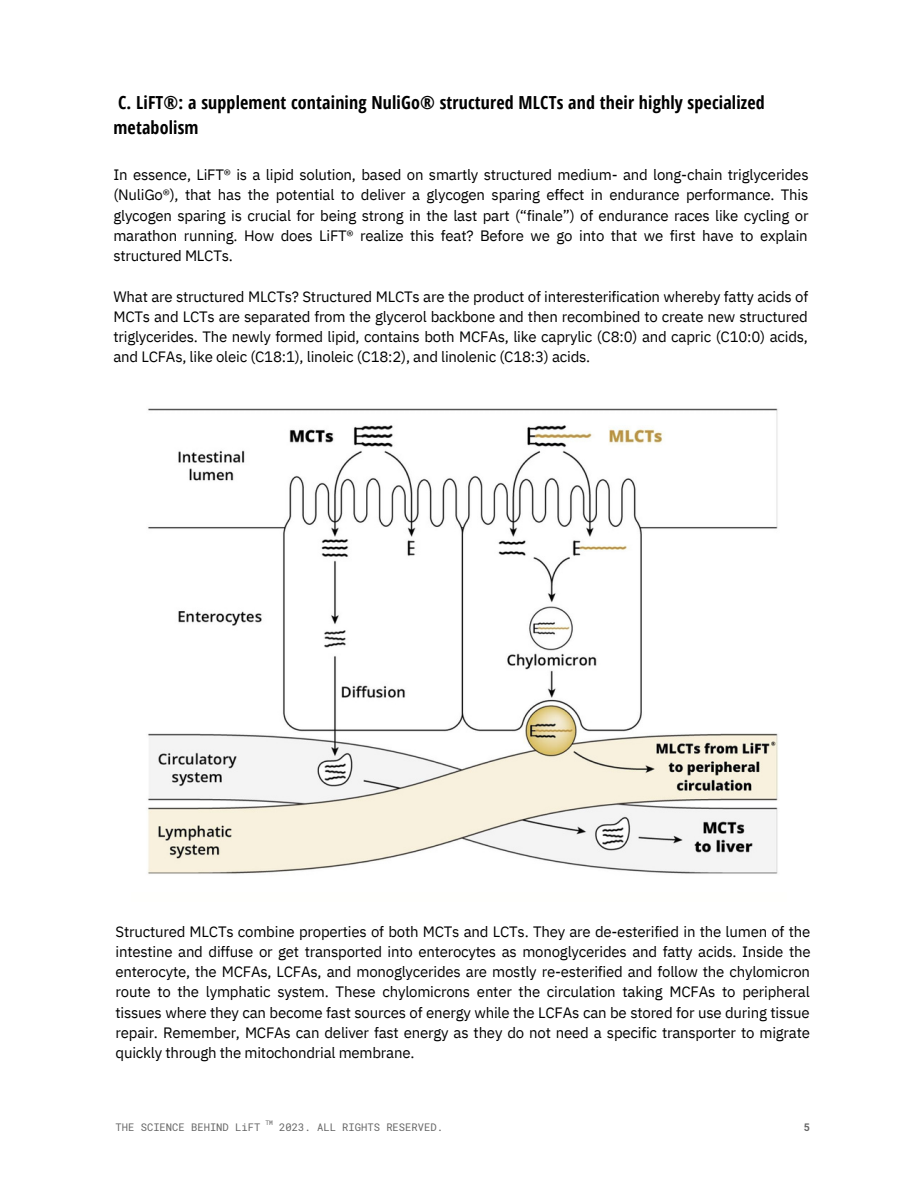
<style>
.page{position:relative;width:918px;height:1188px;background:#fff}
.page>*{position:absolute;margin:0;border:0;box-sizing:border-box;transform-origin:0 0}
.t1{font:700 18px/24.8px "Open Sans Condensed";letter-spacing:.01em;color:#000}
.t2{font:15px/20.2px "IBM Plex Sans";letter-spacing:-.015em;color:#000;text-align:justify}
.t3{font:10.5px "Roboto Mono";color:#666}
.t4{font:700 10.5px "Roboto Mono";color:#666}
.t5{font:6.3px "Roboto Mono";color:#666}
</style>
<div class="page">
<img style="left:148px;top:408px;width:630px;height:466px">
<p class="t1" style="left:113px;top:90px;width:653px">C. LiFT®: a supplement containing NuliGo® structured MLCTs and their highly specialized metabolism</p>
<p class="t2" style="left:113px;top:164px;width:697px">In essence, LiFT® is a lipid solution, based on smartly structured medium- and long-chain triglycerides (NuliGo®), that has the potential to deliver a glycogen sparing effect in endurance performance. This glycogen sparing is crucial for being strong in the last part (“finale”) of endurance races like cycling or marathon running. How does LiFT® realize this feat? Before we go into that we first have to explain structured MLCTs.</p>
<p class="t2" style="left:113px;top:286px;width:696px">What are structured MLCTs? Structured MLCTs are the product of interesterification whereby fatty acids of MCTs and LCTs are separated from the glycerol backbone and then recombined to create new structured triglycerides. The newly formed lipid, contains both MCFAs, like caprylic (C8:0) and capric (C10:0) acids, and LCFAs, like oleic (C18:1), linoleic (C18:2), and linolenic (C18:3) acids.</p>
<p class="t2" style="left:116px;top:921px;width:697px">Structured MLCTs combine properties of both MCTs and LCTs. They are de-esterified in the lumen of the intestine and diffuse or get transported into enterocytes as monoglycerides and fatty acids. Inside the enterocyte, the MCFAs, LCFAs, and monoglycerides are mostly re-esterified and follow the chylomicron route to the lymphatic system. These chylomicrons enter the circulation taking MCFAs to peripheral tissues where they can become fast sources of energy while the LCFAs can be stored for use during tissue repair. Remember, MCFAs can deliver fast energy as they do not need a specific transporter to migrate quickly through the mitochondrial membrane.</p>
<p class="t5" style="left:265px;top:1119px;width:9px">TM</p>
<p class="t3" style="left:116px;top:1120px;width:146px">THE SCIENCE BEHIND LiFT</p>
<p class="t3" style="left:279px;top:1120px;width:165px">2023. ALL RIGHTS RESERVED.</p>
<p class="t4" style="left:804px;top:1120px;width:8px">5</p>
</div>
